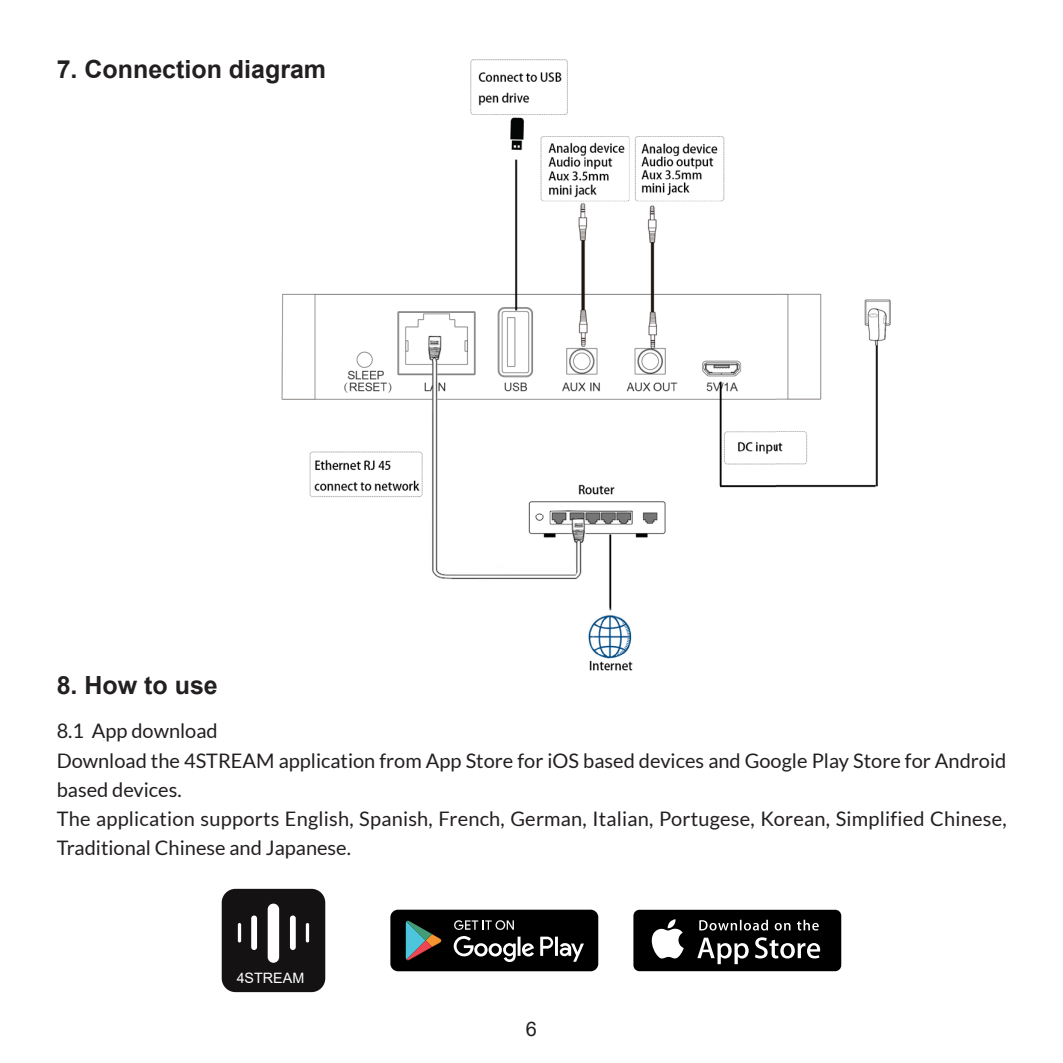
<style>
.page{position:relative;width:1063px;height:1063px;background:#fff}
.page>*{position:absolute;margin:0;border:0;box-sizing:border-box;transform-origin:0 0}
.主标题{font:700 25px "Arial";color:#231f20}
.副标题{font:20px/29px "Lato";color:#231f20}
.t1{font:20px "Arial";color:#231f20}
.t2{font:14.25px "Arial";color:#fff}
</style>
<div class="page">
<img style="left:281px;top:59px;width:610px;height:612px">
<div style="left:222px;top:889px;width:103px;height:103px;background:#141212;border-radius:14px"></div>
<div style="left:251px;top:916px;width:6px;height:34px;background:#fff;border-radius:3px"></div>
<hr style="left:238px;top:923px;width:3px;height:19px;background:#fff;border-radius:2px">
<div style="left:290px;top:916px;width:6px;height:34px;background:#fff;border-radius:3px"></div>
<hr style="left:306px;top:923px;width:3px;height:19px;background:#fff;border-radius:2px">
<div style="left:268px;top:904px;width:11px;height:59px;background:#fff;border-radius:6px"></div>
<svg style="left:390px;top:910px;width:208px;height:61px;background:#202221"></svg>
<div style="left:633px;top:910px;width:208px;height:61px;background:#000;border-radius:6px"></div>
<svg style="left:651px;top:919px;width:33px;height:40px"></svg>
<svg style="left:697px;top:938px;width:52px;height:26px"></svg>
<svg style="left:755px;top:937px;width:65px;height:22px"></svg>
<svg style="left:699px;top:920px;width:69px;height:11px"></svg>
<svg style="left:775px;top:923px;width:16px;height:8px"></svg>
<svg style="left:797px;top:920px;width:22px;height:11px"></svg>
<p class="主标题" style="left:57px;top:52px;width:271px">7. Connection diagram</p>
<p class="主标题" style="left:57px;top:667px;width:163px">8. How to use</p>
<p class="副标题" style="left:57px;top:716px;width:163px">8.1 App download</p>
<p class="副标题" style="left:57px;top:746px;width:951px">Download the 4STREAM application from App Store for iOS based devices and Google Play Store for Android based devices.</p>
<p class="副标题" style="left:57px;top:804px;width:951px">The application supports English, Spanish, French, German, Italian, Portugese, Korean, Simplified Chinese,<br>Traditional Chinese and Japanese.</p>
<p class="t2" style="left:237px;top:968px;width:69px">4STREAM</p>
<p class="t1" style="left:526px;top:1015px;width:13px">6</p>
</div>
